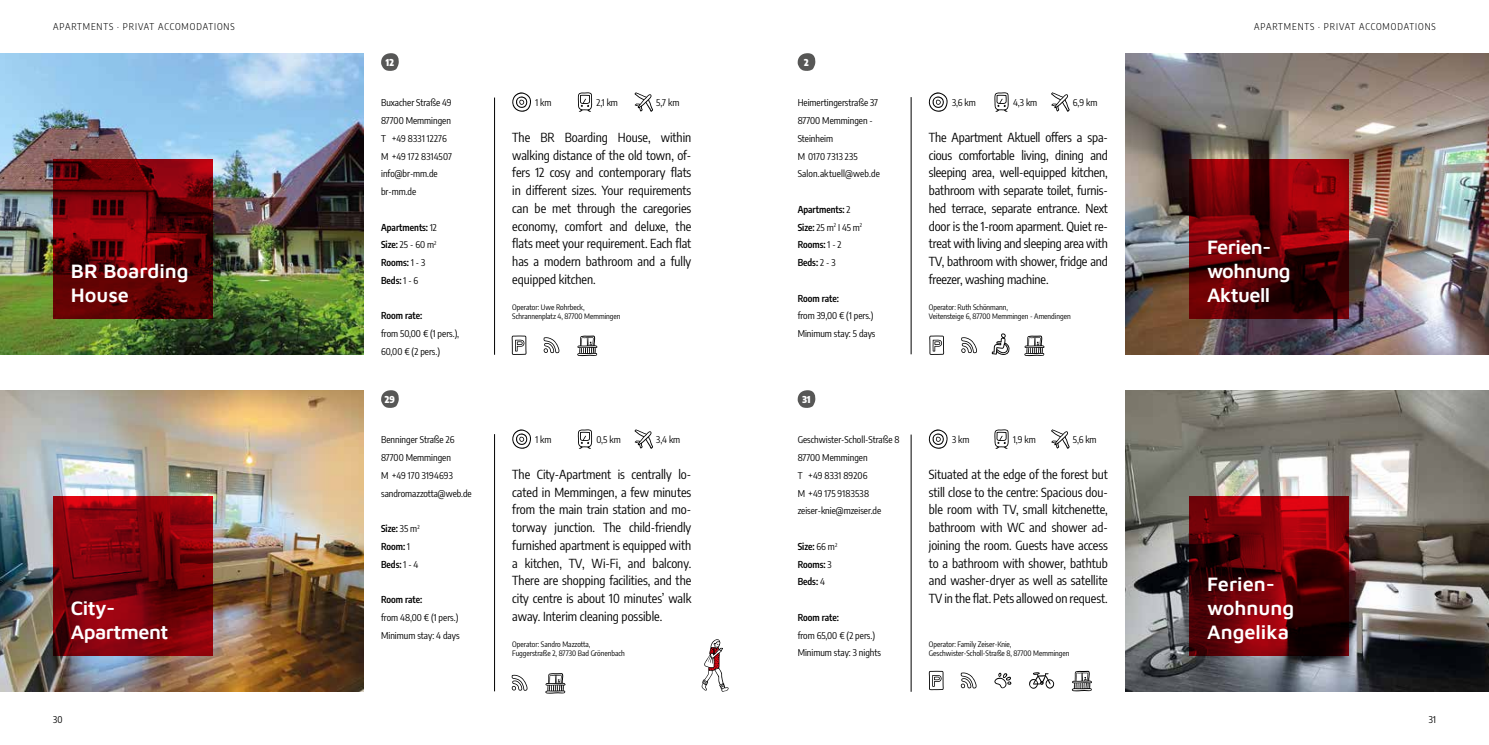
<style>
.page{position:relative;width:1489px;height:745px;background:#fff}
.page>*{position:absolute;margin:0;border:0;box-sizing:border-box;transform-origin:0 0}
.t1{font:600 20px/23.8px "Maven Pro";color:#fff}
.t2{font:600 20px/23.8px "Maven Pro";letter-spacing:-.025em;color:#fff}
.t3{font:12.5px/17.8px "Encode Sans Condensed";color:#000;text-align:justify}
.t4{font:9.38px/17.8px "Encode Sans Condensed";color:#000}
.t5{font:600 9.38px/17.8px "Encode Sans Condensed";color:#000}
.t6{font:300 9.38px "Encode Sans Condensed";letter-spacing:.1em;color:#000}
.t7{font:900 9.38px "Encode Sans Condensed";color:#fff}
.t8{font:7.5px/9px "Encode Sans Condensed";color:#000}
.s1{font-weight:400}
</style>
<div class="page">
<img style="left:1125px;top:390px;width:363px;height:301px">
<svg style="left:928px;top:670px;width:15px;height:19px"></svg>
<svg style="left:960px;top:672px;width:16px;height:16px"></svg>
<svg style="left:1029px;top:672px;width:25px;height:16px"></svg>
<svg style="left:994px;top:672px;width:17px;height:15px"></svg>
<svg style="left:1071px;top:670px;width:20px;height:21px"></svg>
<svg style="left:511px;top:335px;width:15px;height:19px"></svg>
<svg style="left:543px;top:337px;width:16px;height:16px"></svg>
<svg style="left:577px;top:335px;width:20px;height:21px"></svg>
<svg style="left:511px;top:674px;width:16px;height:16px"></svg>
<svg style="left:545px;top:673px;width:20px;height:20px"></svg>
<img style="left:0;top:390px;width:363px;height:301px">
<img style="left:0;top:53px;width:363px;height:301px">
<svg style="left:53px;top:159px;width:160px;height:160px;background:#660207"></svg>
<svg style="left:53px;top:496px;width:160px;height:160px;background:#7d030b"></svg>
<svg style="left:381px;top:53px;width:18px;height:18px"></svg>
<svg style="left:381px;top:390px;width:18px;height:18px"></svg>
<hr style="left:494px;top:97px;width:1px;height:257px;background:#000">
<hr style="left:494px;top:434px;width:1px;height:257px;background:#000">
<svg style="left:512px;top:429px;width:19px;height:19px"></svg>
<svg style="left:577px;top:429px;width:15px;height:19px"></svg>
<svg style="left:634px;top:429px;width:19px;height:19px"></svg>
<svg style="left:512px;top:92px;width:19px;height:20px"></svg>
<svg style="left:577px;top:92px;width:15px;height:20px"></svg>
<svg style="left:634px;top:92px;width:19px;height:20px"></svg>
<svg style="left:797px;top:53px;width:18px;height:18px"></svg>
<svg style="left:701px;top:639px;width:27px;height:52px"></svg>
<hr style="left:910px;top:434px;width:1px;height:257px;background:#000">
<svg style="left:928px;top:429px;width:19px;height:19px"></svg>
<svg style="left:994px;top:429px;width:14px;height:19px"></svg>
<svg style="left:1051px;top:429px;width:18px;height:19px"></svg>
<svg style="left:1189px;top:496px;width:159px;height:160px;background:#640207"></svg>
<svg style="left:797px;top:390px;width:18px;height:18px"></svg>
<img style="left:1125px;top:53px;width:363px;height:301px">
<hr style="left:910px;top:97px;width:1px;height:257px;background:#000">
<svg style="left:928px;top:92px;width:19px;height:20px"></svg>
<svg style="left:994px;top:92px;width:14px;height:20px"></svg>
<svg style="left:1051px;top:92px;width:18px;height:20px"></svg>
<svg style="left:1189px;top:159px;width:159px;height:160px;background:#650206"></svg>
<svg style="left:929px;top:335px;width:15px;height:19px"></svg>
<svg style="left:961px;top:337px;width:16px;height:16px"></svg>
<svg style="left:1024px;top:335px;width:20px;height:21px"></svg>
<svg style="left:991px;top:333px;width:18px;height:22px"></svg>
<p class="t6" style="left:53px;top:20px;width:183px">APARTMENTS · PRIVAT ACCOMODATIONS</p>
<p class="t6" style="left:1254px;top:20px;width:183px">APARTMENTS · PRIVAT ACCOMODATIONS</p>
<h1 class="t1" style="left:71px;top:257px;width:119px">BR Boarding<br>House</h1>
<h1 class="t2" style="left:71px;top:594px;width:99px">City-<br>Apartment</h1>
<p class="t7" style="left:386px;top:55px;width:9px">12</p>
<p class="t7" style="left:804px;top:55px;width:6px">2</p>
<p class="t4" style="left:381px;top:93px;width:72px">Buxacher Straße 49</p>
<p class="t4" style="left:535px;top:93px;width:18px">1 km</p>
<p class="t4" style="left:596px;top:93px;width:23px">2,1 km</p>
<p class="t4" style="left:656px;top:93px;width:25px">5,7 km</p>
<p class="t4" style="left:381px;top:111px;width:72px">87700 Memmingen<br>T +49 8331 12276<br>M +49 172 8314507 info@br-mm.de br-mm.de</p>
<p class="t5" style="left:381px;top:217px;width:57px">Apartments: <span class="s1">12<br></span>Size: <span class="s1">25 - 60 m</span><sup>2<br></sup>Rooms: <span class="s1">1 - 3<br></span>Beds: <span class="s1">1 - 6</span></p>
<p class="t5" style="left:381px;top:306px;width:43px">Room rate:</p>
<p class="t4" style="left:381px;top:324px;width:79px">from 50,00 € (1 pers.),<br>60,00 € (2 pers.)</p>
<p class="t3" style="left:512px;top:128px;width:180px">The BR Boarding House, within walking distance of the old town, of&shy;fers 12 cosy and contemporary flats in different sizes. Your requirements can be met through the caregories economy, comfort and deluxe, the flats meet your requirement. Each flat has a modern bathroom and a fully equipped kitchen.</p>
<p class="t8" style="left:512px;top:302px;width:110px">Operator: Uwe Rohrbeck,<br>Schrannenplatz 4, 87700 Memmingen</p>
<p class="t4" style="left:952px;top:93px;width:25px">3,6 km</p>
<p class="t4" style="left:1012px;top:93px;width:26px">4,3 km</p>
<p class="t4" style="left:1072px;top:93px;width:26px">6,9 km</p>
<p class="t4" style="left:797px;top:93px;width:84px">Heimertingerstraße 37<br>87700 Memmingen -<br>Steinheim<br>M 0170 7313 235<br>Salon.aktuell@web.de</p>
<p class="t5" style="left:797px;top:200px;width:66px">Apartments: <span class="s1">2<br></span>Size: <span class="s1">25 m</span><sup>2</sup> <span class="s1">I 45 m</span><sup>2<br></sup>Rooms: <span class="s1">1 - 2<br></span>Beds: <span class="s1">2 - 3</span></p>
<p class="t5" style="left:797px;top:288px;width:43px">Room rate:</p>
<p class="t4" style="left:797px;top:306px;width:79px">from 39,00 € (1 pers.)<br>Minimum stay: 5 days</p>
<p class="t8" style="left:928px;top:302px;width:143px">Operator: Ruth Schönmann,<br>Veitensteige 6, 87700 Memmingen - Amendingen</p>
<p class="t3" style="left:928px;top:128px;width:180px">The Apartment Aktuell offers a spa&shy;cious comfortable living, dining and sleeping area, well-equipped kitchen, bathroom with separate toilet, furnis&shy;hed terrace, separate entrance. Next door is the 1-room aparment. Quiet re&shy;treat with living and sleeping area with TV, bathroom with shower, fridge and freezer, washing machine.</p>
<h1 class="t2" style="left:1206px;top:234px;width:85px">Ferien&shy;wohnung<br>Aktuell</h1>
<p class="t7" style="left:385px;top:391px;width:12px">29</p>
<p class="t7" style="left:802px;top:391px;width:9px">31</p>
<p class="t4" style="left:381px;top:430px;width:92px">Benninger Straße 26<br>87700 Memmingen<br>M +49 170 3194693 sandromazzotta@web.de</p>
<p class="t5" style="left:381px;top:519px;width:40px">Size: <span class="s1">35 m</span><sup>2<br></sup>Room: <span class="s1">1<br></span>Beds: <span class="s1">1 - 4</span></p>
<p class="t5" style="left:381px;top:589px;width:43px">Room rate:</p>
<p class="t4" style="left:381px;top:607px;width:80px">from 48,00 € (1 pers.)<br>Minimum stay: 4 days</p>
<p class="t4" style="left:535px;top:430px;width:18px">1 km</p>
<p class="t4" style="left:596px;top:430px;width:26px">0,5 km</p>
<p class="t4" style="left:656px;top:430px;width:25px">3,4 km</p>
<p class="t3" style="left:512px;top:464px;width:180px">The City-Apartment is centrally lo&shy;cated in Memmingen, a few minutes from the main train station and mo&shy;torway junction. The child-friendly furnished apartment is equipped with a kitchen, TV, Wi-Fi, and balcony.<br>There are shopping facilities, and the city centre is about 10 minutes’ walk away. Interim cleaning possible.</p>
<p class="t8" style="left:512px;top:639px;width:114px">Operator: Sandro Mazzotta,<br>Fuggerstraße 2, 87730 Bad Grönenbach</p>
<p class="t4" style="left:797px;top:430px;width:103px">Geschwister-Scholl-Straße 8<br>87700 Memmingen<br>T +49 8331 89206<br>M +49 175 9183538 zeiser-knie@mzeiser.de</p>
<p class="t5" style="left:797px;top:536px;width:41px">Size: <span class="s1">66 m</span><sup>2<br></sup>Rooms: <span class="s1">3<br></span>Beds: <span class="s1">4</span></p>
<p class="t5" style="left:797px;top:607px;width:43px">Room rate:</p>
<p class="t4" style="left:797px;top:625px;width:85px">from 65,00 € (2 pers.)<br>Minimum stay: 3 nights</p>
<p class="t8" style="left:928px;top:639px;width:142px">Operator: Family Zeiser-Knie,<br>Geschwister-Scholl-Straße 8, 87700 Memmingen</p>
<p class="t4" style="left:952px;top:430px;width:19px">3 km</p>
<p class="t4" style="left:1012px;top:430px;width:24px">1,9 km</p>
<p class="t4" style="left:1072px;top:430px;width:25px">5,6 km</p>
<p class="t3" style="left:928px;top:464px;width:180px">Situated at the edge of the forest but still close to the centre: Spacious dou&shy;ble room with TV, small kitchenette, bathroom with WC and shower ad&shy;joining the room. Guests have access to a bathroom with shower, bathtub and washer-dryer as well as satellite TV in the flat. Pets allowed on request.</p>
<h1 class="t1" style="left:1206px;top:570px;width:88px">Ferien&shy;wohnung<br>Angelika</h1>
<p class="t4" style="left:53px;top:709px;width:11px">30</p>
<p class="t4" style="left:1428px;top:709px;width:8px">31</p>
</div>
